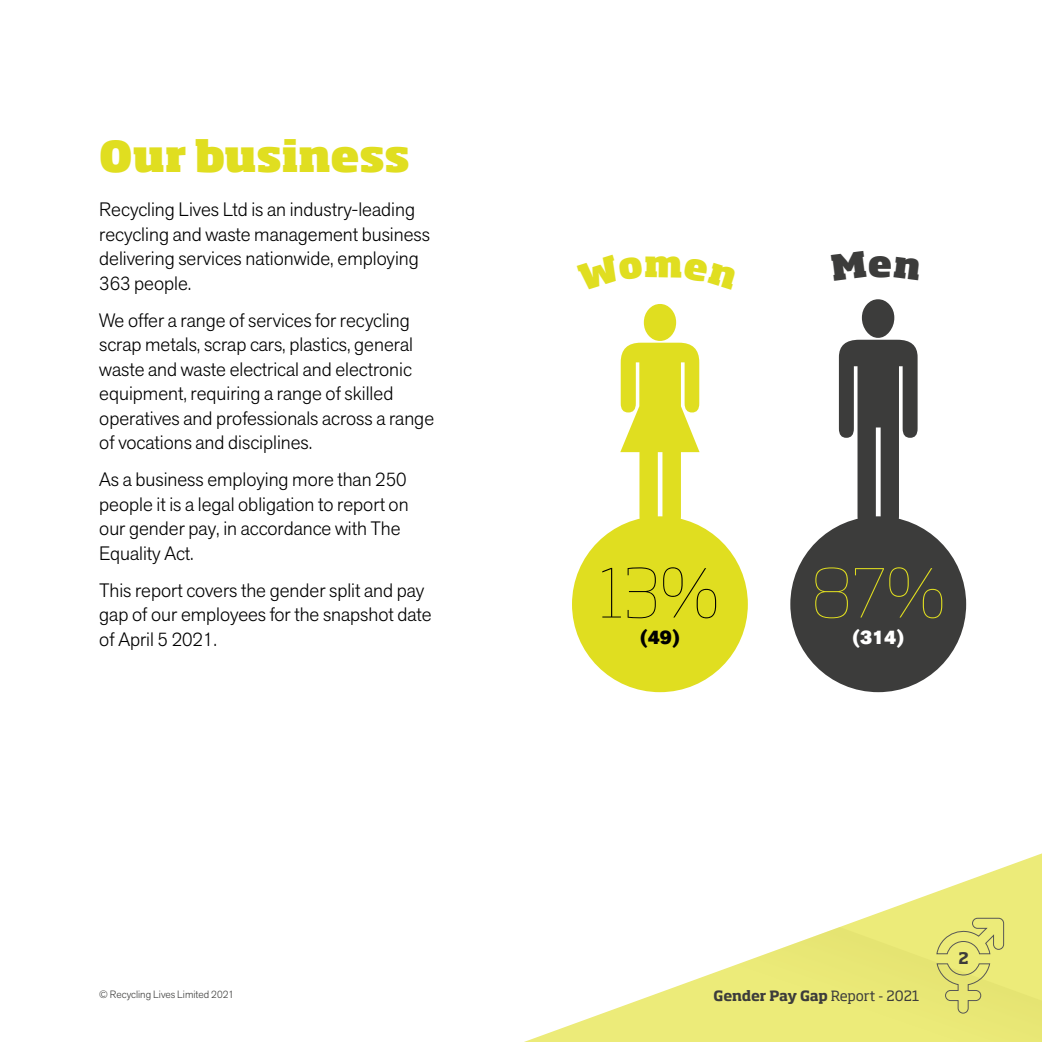
<style>
.page{position:relative;width:1042px;height:1042px;background:#fff}
.page>*{position:absolute;margin:0;border:0;box-sizing:border-box;transform-origin:0 0}
.t1{font:100 66.5px "Soho Std";color:#000}
.t2{font:100 66.5px "Soho Std";color:#e0de20}
.Heading{font:800 42px "Soho Std";letter-spacing:-.005em;color:#e0de20}
.t3{font:800 35px "Soho Std";color:#3c3c3b}
.Body{font:300 19.25px/24.5px "Akzid Grtsk Next";color:#000}
.Body-2{font:800 19.25px "Akzid Grtsk Next";color:#fff}
.Body-3{font:800 19.25px "Akzid Grtsk Next";color:#000}
.t4{font:700 15.75px "Soho Std";color:#3c3c3b}
.t5{font:700 14px "Soho Std";letter-spacing:-.02em;color:#3c3c3b}
.t6{font:300 10.5px "Akzid Grtsk Next";color:#3c3c3b}
.s1{font-weight:400}
</style>
<div class="page">
<svg style="left:524px;top:853px;width:518px;height:189px"></svg>
<svg style="left:936px;top:917px;width:68px;height:37px;background:#dddc75"></svg>
<svg style="left:936px;top:963px;width:54px;height:50px;background:#dbda71"></svg>
<div style="left:790px;top:516px;width:176px;height:176px;background:#3c3c3b;border-radius:50%"></div>
<div style="left:572px;top:516px;width:176px;height:176px;background:#e0de20;border-radius:50%"></div>
<svg style="left:620px;top:304px;width:79px;height:221px"></svg>
<svg style="left:839px;top:299px;width:78px;height:226px"></svg>
<p class="Heading" style="left:99px;top:129px;width:312px">Our business</p>
<p class="Body" style="left:99px;top:197px;width:332px">Recycling Lives Ltd is an industry-leading recycling and waste management business delivering services nationwide, employing 363 people.</p>
<p class="Body" style="left:99px;top:307px;width:336px">We offer a range of services for recycling scrap metals, scrap cars, plastics, general waste and waste electrical and electronic equipment, requiring a range of skilled operatives and professionals across a range of vocations and disciplines.</p>
<p class="Body" style="left:99px;top:467px;width:311px">As a business employing more than 250 people it is a legal obligation to report on our gender pay, in accordance with The<br>Equality Act.</p>
<p class="Body" style="left:99px;top:577px;width:334px">This report covers the gender split and pay gap of our employees for the snapshot date of April 5 2021.</p>
<p class="t6" style="left:99px;top:987px;width:136px">© Recycling Lives Limited 2021</p>
<h3 class="t3" style="left:868px;top:241px;width:26px">e</h3>
<p class="t1" style="left:599px;top:551px;width:122px">13%</p>
<p class="t2" style="left:811px;top:551px;width:136px">87%</p>
<p class="Body-3" style="left:640px;top:625px;width:42px">(49)</p>
<p class="Body-2" style="left:852px;top:625px;width:54px">(314)</p>
<p class="t5" style="left:713px;top:986px;width:208px">Gender Pay Gap <span class="s1">Report - 2021</span></p>
<p class="t4" style="left:958px;top:948px;width:12px">2</p>
</div>
